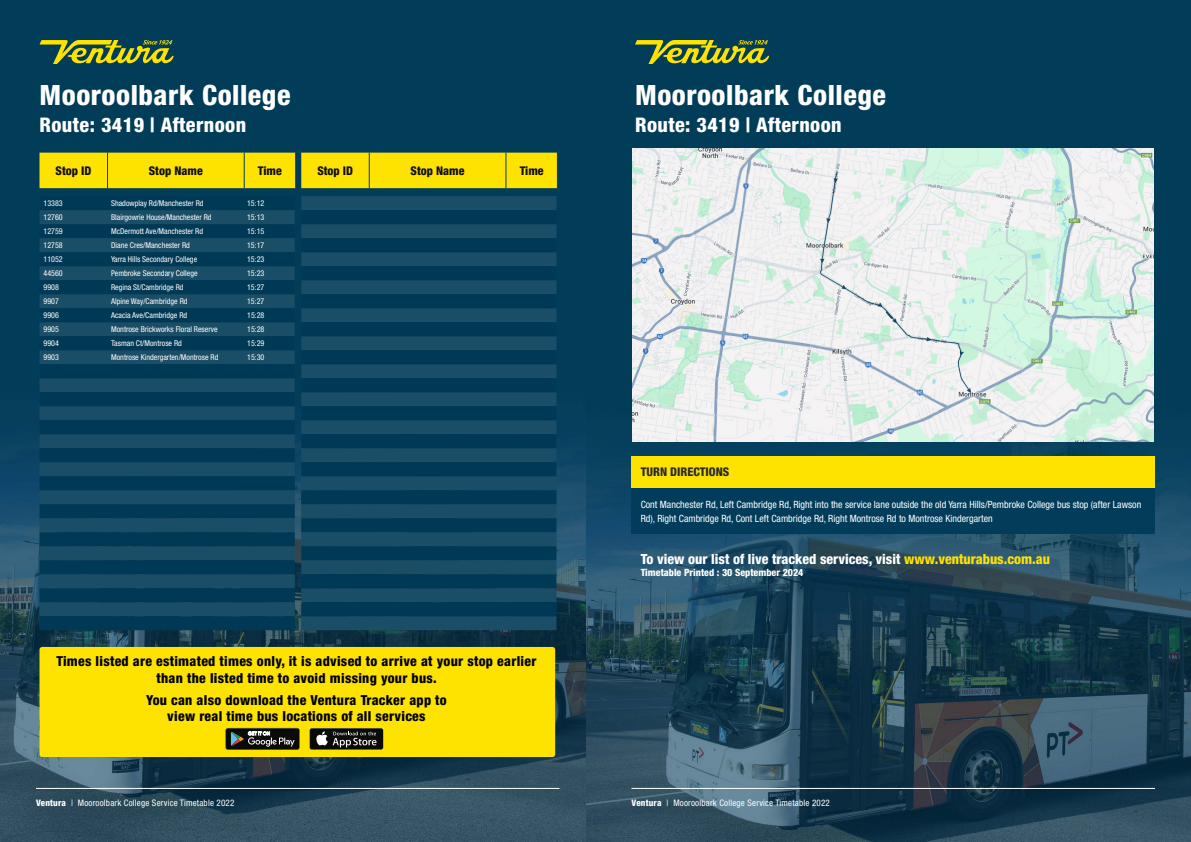
<style>
.page{position:relative;width:1191px;height:842px;background:#fff}
.page>*{position:absolute;margin:0;border:0;box-sizing:border-box;transform-origin:0 0}
.t1{font:800 condensed 28px "Helvetica Neue LT Std";letter-spacing:.02em;color:#fff}
.t2{font:800 condensed 20.2px "Helvetica Neue LT Std";letter-spacing:.02em;color:#fff}
.t3{font:800 condensed 14px "Helvetica Neue LT Std";color:#fff}
.t4{font:800 condensed 13.8px/16.6px "Helvetica Neue LT Std";letter-spacing:.02em;color:#000;text-align:center}
.t5{font:800 condensed 12px "Helvetica Neue LT Std";color:#0d0d0d}
.t6{font:800 condensed 12px "Helvetica Neue LT Std";color:#292829}
.t7{font:condensed 10px/14px "Helvetica Neue LT Std";color:#fff}
.t8{font:800 condensed 10px "Helvetica Neue LT Std";color:#fff}
.t9{font:condensed 9px "Helvetica Neue LT Std";letter-spacing:.02em;color:#fff}
.t10{font:condensed 8px "Helvetica Neue LT Std";color:#fff}
.s1{font-weight:800}
.s2{color:#fee200}
</style>
<div class="page">
<img style="left:0;top:0;width:587px;height:842px">
<hr style="left:36px;top:788px;width:523px;height:1px;background:#fff">
<svg style="left:40px;top:40px;width:134px;height:24px;background:#6f8531"></svg>
<div style="left:40px;top:153px;width:517px;height:35px;background:#fee200"></div>
<hr style="left:369px;top:153px;width:1px;height:35px;background:#013d5b">
<hr style="left:505px;top:153px;width:1px;height:35px;background:#013d5b">
<hr style="left:557px;top:153px;width:1px;height:35px;background:#013d5b">
<svg style="left:40px;top:196px;width:255px;height:42px;background:#083f5a"></svg>
<div style="left:40px;top:238px;width:255px;height:378px;background:#1a4d66"></div>
<svg style="left:40px;top:252px;width:255px;height:322px;background:#0c425c"></svg>
<div style="left:40px;top:588px;width:255px;height:14px;background:#003955"></div>
<div style="left:40px;top:616px;width:255px;height:14px;background:#003955"></div>
<div style="left:301px;top:196px;width:255px;height:434px;background:#1a4d66"></div>
<svg style="left:301px;top:210px;width:255px;height:56px;background:#0c425d"></svg>
<svg style="left:301px;top:266px;width:255px;height:322px;background:#0c425c"></svg>
<div style="left:301px;top:602px;width:255px;height:14px;background:#003955"></div>
<div style="left:39px;top:647px;width:516px;height:110px;background:#fee200;border-radius:3px"></div>
<svg style="left:225px;top:728px;width:75px;height:22px;background:#383a36"></svg>
<div style="left:309px;top:728px;width:74px;height:22px;background:#363735;border-radius:3px"></div>
<div style="left:310px;top:728px;width:73px;height:21px;background:#0a0b09;border-radius:2px"></div>
<svg style="left:316px;top:731px;width:60px;height:16px"></svg>
<img style="left:587px;top:0;width:604px;height:842px">
<hr style="left:631px;top:788px;width:524px;height:1px;background:#fff">
<div style="left:631px;top:456px;width:523px;height:32px;background:#fee200"></div>
<div style="left:631px;top:488px;width:523px;height:46px;background:#013d5b"></div>
<svg style="left:635px;top:40px;width:134px;height:24px;background:#6f8531"></svg>
<img style="left:632px;top:149px;width:521px;height:293px">
<h1 class="t1" style="left:40px;top:77px;width:252px">Mooroolbark College</h1>
<h2 class="t2" style="left:40px;top:112px;width:208px">Route: 3419 | Afternoon</h2>
<h3 class="t5" style="left:56px;top:163px;width:37px">Stop ID</h3>
<h3 class="t5" style="left:149px;top:163px;width:56px">Stop Name</h3>
<h3 class="t5" style="left:258px;top:163px;width:25px">Time</h3>
<h3 class="t5" style="left:317px;top:163px;width:37px">Stop ID</h3>
<h3 class="t5" style="left:410px;top:163px;width:56px">Stop Name</h3>
<h3 class="t5" style="left:520px;top:163px;width:25px">Time</h3>
<p class="t10" style="left:44px;top:199px;width:21px">13383</p>
<p class="t10" style="left:111px;top:199px;width:94px">Shadowplay Rd/Manchester Rd</p>
<p class="t10" style="left:247px;top:199px;width:19px">15:12</p>
<p class="t10" style="left:44px;top:213px;width:21px">12760</p>
<p class="t10" style="left:111px;top:213px;width:102px">Blairgowrie House/Manchester Rd</p>
<p class="t10" style="left:247px;top:213px;width:19px">15:13</p>
<p class="t10" style="left:44px;top:227px;width:21px">12759</p>
<p class="t10" style="left:111px;top:227px;width:94px">McDermott Ave/Manchester Rd</p>
<p class="t10" style="left:247px;top:227px;width:19px">15:15</p>
<p class="t10" style="left:44px;top:241px;width:21px">12758</p>
<p class="t10" style="left:111px;top:241px;width:80px">Diane Cres/Manchester Rd</p>
<p class="t10" style="left:247px;top:241px;width:19px">15:17</p>
<p class="t10" style="left:44px;top:255px;width:21px">11052</p>
<p class="t10" style="left:111px;top:255px;width:88px">Yarra Hills Secondary College</p>
<p class="t10" style="left:247px;top:255px;width:19px">15:23</p>
<p class="t10" style="left:44px;top:269px;width:21px">44560</p>
<p class="t10" style="left:111px;top:269px;width:88px">Pembroke Secondary College</p>
<p class="t10" style="left:247px;top:269px;width:19px">15:23</p>
<p class="t10" style="left:44px;top:283px;width:17px">9908</p>
<p class="t10" style="left:111px;top:283px;width:74px">Regina St/Cambridge Rd</p>
<p class="t10" style="left:247px;top:283px;width:19px">15:27</p>
<p class="t10" style="left:44px;top:297px;width:17px">9907</p>
<p class="t10" style="left:111px;top:297px;width:78px">Alpine Way/Cambridge Rd</p>
<p class="t10" style="left:247px;top:297px;width:19px">15:27</p>
<p class="t10" style="left:44px;top:311px;width:17px">9906</p>
<p class="t10" style="left:111px;top:311px;width:78px">Acacia Ave/Cambridge Rd</p>
<p class="t10" style="left:247px;top:311px;width:19px">15:28</p>
<p class="t10" style="left:44px;top:325px;width:17px">9905</p>
<p class="t10" style="left:111px;top:325px;width:108px">Montrose Brickworks Floral Reserve</p>
<p class="t10" style="left:247px;top:325px;width:19px">15:28</p>
<p class="t10" style="left:44px;top:339px;width:17px">9904</p>
<p class="t10" style="left:111px;top:339px;width:72px">Tasman Ct/Montrose Rd</p>
<p class="t10" style="left:247px;top:339px;width:19px">15:29</p>
<p class="t10" style="left:44px;top:353px;width:17px">9903</p>
<p class="t10" style="left:111px;top:353px;width:109px">Montrose Kindergarten/Montrose Rd</p>
<p class="t10" style="left:247px;top:353px;width:19px">15:30</p>
<h3 class="t4" style="left:56px;top:653px;width:481px">Times listed are estimated times only, it is advised to arrive at your stop earlier than the listed time to avoid missing your bus.</h3>
<h3 class="t4" style="left:146px;top:691px;width:302px">You can also download the Ventura Tracker app to view real time bus locations of all services</h3>
<p class="t9" style="left:36px;top:798px;width:200px"><span class="s1">Ventura</span> | Mooroolbark College Service Timetable 2022</p>
<h1 class="t1" style="left:635px;top:77px;width:252px">Mooroolbark College</h1>
<h2 class="t2" style="left:635px;top:112px;width:208px">Route: 3419 | Afternoon</h2>
<h3 class="t6" style="left:640px;top:465px;width:90px">TURN DIRECTIONS</h3>
<p class="t7" style="left:640px;top:497px;width:502px">Cont Manchester Rd, Left Cambridge Rd, Right into the service lane outside the old Yarra Hills/Pembroke College bus stop (after Lawson<br>Rd), Right Cambridge Rd, Cont Left Cambridge Rd, Right Montrose Rd to Montrose Kindergarten</p>
<h3 class="t3" style="left:640px;top:551px;width:411px">To view our list of live tracked services, visit <span class="s2">www.venturabus.com.au</span></h3>
<p class="t8" style="left:640px;top:567px;width:164px">Timetable Printed : 30 September 2024</p>
<p class="t9" style="left:631px;top:798px;width:200px"><span class="s1">Ventura</span> | Mooroolbark College Service Timetable 2022</p>
</div>
